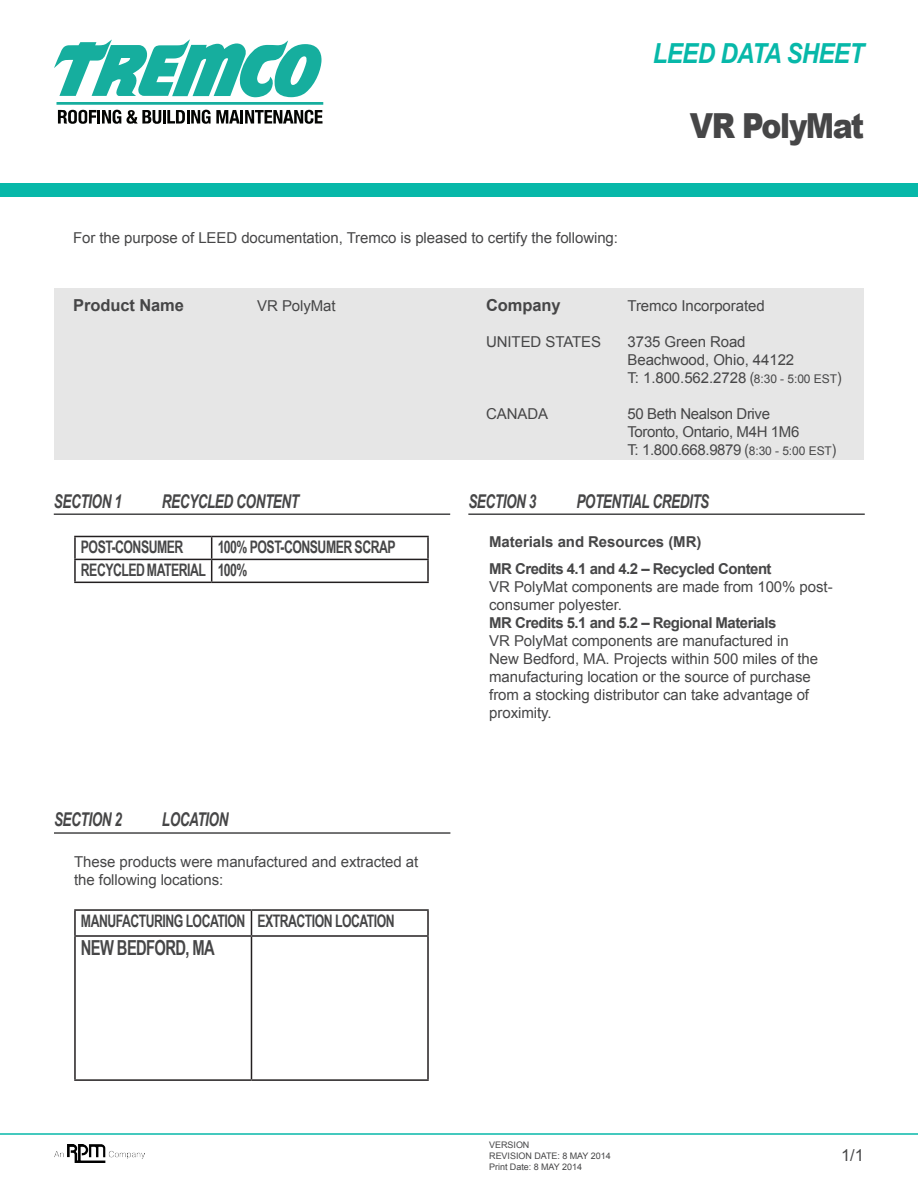
<style>
.page{position:relative;width:918px;height:1188px;background:#fff}
.page>*{position:absolute;margin:0;border:0;box-sizing:border-box;transform-origin:0 0}
.System_Title{font:900 34.5px "Arial";letter-spacing:-.05em;color:#464647;scale:.87 1}
.Sheet_title{font:italic 700 27.6px "Arial";letter-spacing:-.025em;color:#07b8a9;scale:.87 1}
.Tagline{font:700 20.7px "Arial Narrow";letter-spacing:-.035em;color:#464647;scale:.87 1}
.Tagline-2{font:italic 700 18.9px "Arial Narrow";letter-spacing:-.025em;color:#464647;scale:.87 1}
.Tagline-3{font:700 17.25px "Arial Narrow";letter-spacing:-.035em;color:#464647;scale:.87 1}
.Main_text{font:700 16.5px "Arial";letter-spacing:-.005em;color:#464647}
.Main_text_right{font:16.5px "Arial";color:#464647}
.Main_text_indent{font:15px/18px "Arial";letter-spacing:-.005em;color:#464647}
.Tagline-4{font:15px "Arial";letter-spacing:-.005em;color:#464647}
.Main_text_indent-2{font:700 15px "Arial";letter-spacing:-.035em;color:#464647}
.Tagline-5{font:15px "Arial";letter-spacing:-.025em;color:#464647}
.Main_text_indent-3{font:700 15px "Arial";letter-spacing:-.005em;color:#464647}
.Main_text-2{font:15px "Arial";letter-spacing:-.005em;color:#464647}
.Paragraph_Style_1{font:9px "Arial";letter-spacing:-.005em;color:#464647}
.s1{font-size:15.6px}
.s2{font-size:12px}
</style>
<div class="page">
<div style="left:54px;top:288px;width:810px;height:172px;background:#e6e6e6"></div>
<div style="left:0;top:183px;width:918px;height:13px;background:#07b8a9"></div>
<hr style="left:0;top:1133px;width:918px;height:2px;background:#07b8a9">
<hr style="left:74px;top:909px;width:177px;height:2px;background:#231f20">
<hr style="left:74px;top:911px;width:2px;height:24px;background:#231f20">
<hr style="left:251px;top:909px;width:178px;height:2px;background:#231f20">
<svg style="left:251px;top:911px;width:1px;height:24px"></svg>
<hr style="left:427px;top:911px;width:2px;height:24px;background:#231f20">
<hr style="left:74px;top:935px;width:177px;height:2px;background:#231f20">
<hr style="left:74px;top:937px;width:2px;height:142px;background:#231f20">
<hr style="left:251px;top:935px;width:178px;height:2px;background:#231f20">
<hr style="left:251px;top:937px;width:1px;height:142px;background:#231f20">
<hr style="left:427px;top:937px;width:2px;height:142px;background:#231f20">
<hr style="left:74px;top:1079px;width:177px;height:2px;background:#231f20">
<hr style="left:251px;top:1079px;width:178px;height:2px;background:#231f20">
<hr style="left:54px;top:513px;width:396px;height:2px;background:#464647">
<hr style="left:54px;top:832px;width:396px;height:2px;background:#464647">
<hr style="left:468px;top:513px;width:397px;height:2px;background:#464647">
<hr style="left:74px;top:536px;width:138px;height:1px;background:#231f20">
<hr style="left:74px;top:537px;width:2px;height:22px;background:#231f20">
<hr style="left:212px;top:536px;width:217px;height:1px;background:#231f20">
<hr style="left:427px;top:537px;width:2px;height:22px;background:#231f20">
<hr style="left:74px;top:559px;width:138px;height:1px;background:#231f20">
<hr style="left:74px;top:560px;width:2px;height:22px;background:#231f20">
<hr style="left:212px;top:559px;width:217px;height:1px;background:#231f20">
<svg style="left:211px;top:537px;width:1px;height:45px"></svg>
<hr style="left:427px;top:560px;width:2px;height:22px;background:#231f20">
<hr style="left:74px;top:582px;width:138px;height:1px;background:#231f20">
<hr style="left:212px;top:582px;width:217px;height:1px;background:#231f20">
<svg style="left:54px;top:39px;width:268px;height:58px"></svg>
<hr style="left:163px;top:110px;width:3px;height:14px;background:#040503">
<svg style="left:58px;top:110px;width:103px;height:14px"></svg>
<svg style="left:167px;top:110px;width:156px;height:14px"></svg>
<div style="left:56px;top:102px;width:267px;height:3px;border:2px solid #16ae9e"></div>
<img style="left:54px;top:1144px;width:90px;height:19px">
<p class="Sheet_title" style="left:653px;top:35px;width:244px">LEED DATA SHEET</p>
<p class="System_Title" style="left:690px;top:100px;width:202px">VR PolyMat</p>
<p class="Main_text_indent" style="left:73px;top:229px;width:547px">For the purpose of LEED documentation, Tremco is pleased to certify the following:</p>
<p class="Main_text" style="left:73px;top:294px;width:112px">Product Name</p>
<p class="Main_text-2" style="left:257px;top:296px;width:80px">VR PolyMat</p>
<p class="Main_text" style="left:486px;top:294px;width:76px">Company</p>
<p class="Tagline-4" style="left:486px;top:332px;width:117px">UNITED STATES</p>
<p class="Tagline-4" style="left:486px;top:404px;width:64px">CANADA</p>
<p class="Tagline-4" style="left:627px;top:296px;width:139px">Tremco Incorporated</p>
<p class="Tagline-4" style="left:627px;top:332px;width:120px">3735 Green Road</p>
<p class="Tagline-4" style="left:627px;top:350px;width:168px">Beachwood, Ohio, 44122</p>
<p class="Tagline-4" style="left:627px;top:368px;width:216px">T: 1.800.562.2728 <span class="s1">(</span><span class="s2">8:30 - 5:00 EST</span><span class="s1">)</span></p>
<p class="Tagline-5" style="left:627px;top:404px;width:144px">50 Beth Nealson Drive</p>
<p class="Tagline-5" style="left:627px;top:422px;width:173px">Toronto, Ontario, M4H 1M6</p>
<p class="Tagline-5" style="left:627px;top:440px;width:210px">T: 1.800.668.9879 <span class="s1">(</span><span class="s2">8:30 - 5:00 EST</span><span class="s1">)</span></p>
<p class="Tagline-2" style="left:54px;top:487px;width:80px">SECTION 1</p>
<p class="Tagline-2" style="left:162px;top:487px;width:159px">RECYCLED CONTENT</p>
<p class="Tagline-3" style="left:81px;top:534px;width:119px">POST-CONSUMER</p>
<p class="Tagline-3" style="left:218px;top:534px;width:206px">100% POST-CONSUMER SCRAP</p>
<p class="Tagline-3" style="left:81px;top:557px;width:145px">RECYCLED MATERIAL</p>
<p class="Tagline-3" style="left:218px;top:557px;width:36px">100%</p>
<p class="Tagline-2" style="left:54px;top:806px;width:80px">SECTION 2</p>
<p class="Tagline-2" style="left:162px;top:806px;width:78px">LOCATION</p>
<p class="Main_text_indent" style="left:74px;top:853px;width:346px">These products were manufactured and extracted at the following locations:</p>
<p class="Tagline-3" style="left:81px;top:908px;width:190px">MANUFACTURING LOCATION</p>
<p class="Tagline-3" style="left:257px;top:908px;width:159px">EXTRACTION LOCATION</p>
<p class="Tagline" style="left:81px;top:932px;width:155px">NEW BEDFORD, MA</p>
<p class="Tagline-2" style="left:468px;top:487px;width:80px">SECTION 3</p>
<p class="Tagline-2" style="left:576px;top:487px;width:154px">POTENTIAL CREDITS</p>
<p class="Main_text_indent-3" style="left:489px;top:532px;width:214px">Materials and Resources (MR)</p>
<p class="Main_text_indent-2" style="left:489px;top:559px;width:284px">MR Credits 4.1 and 4.2 – Recycled Content</p>
<p class="Main_text_indent" style="left:489px;top:578px;width:345px">VR PolyMat components are made from 100% post&shy;consumer polyester.</p>
<p class="Main_text_indent-2" style="left:489px;top:613px;width:289px">MR Credits 5.1 and 5.2 – Regional Materials</p>
<p class="Main_text_indent" style="left:489px;top:632px;width:331px">VR PolyMat components are manufactured in New Bedford, MA. Projects within 500 miles of the manufacturing location or the source of purchase from a stocking distributor can take advantage of proximity.</p>
<p class="Paragraph_Style_1" style="left:489px;top:1139px;width:42px">VERSION</p>
<p class="Paragraph_Style_1" style="left:489px;top:1150px;width:123px">REVISION DATE: 8 MAY 2014</p>
<p class="Paragraph_Style_1" style="left:489px;top:1161px;width:94px">Print Date: 8 MAY 2014</p>
<p class="Main_text_right" style="left:841px;top:1144px;width:24px">1/1</p>
</div>
